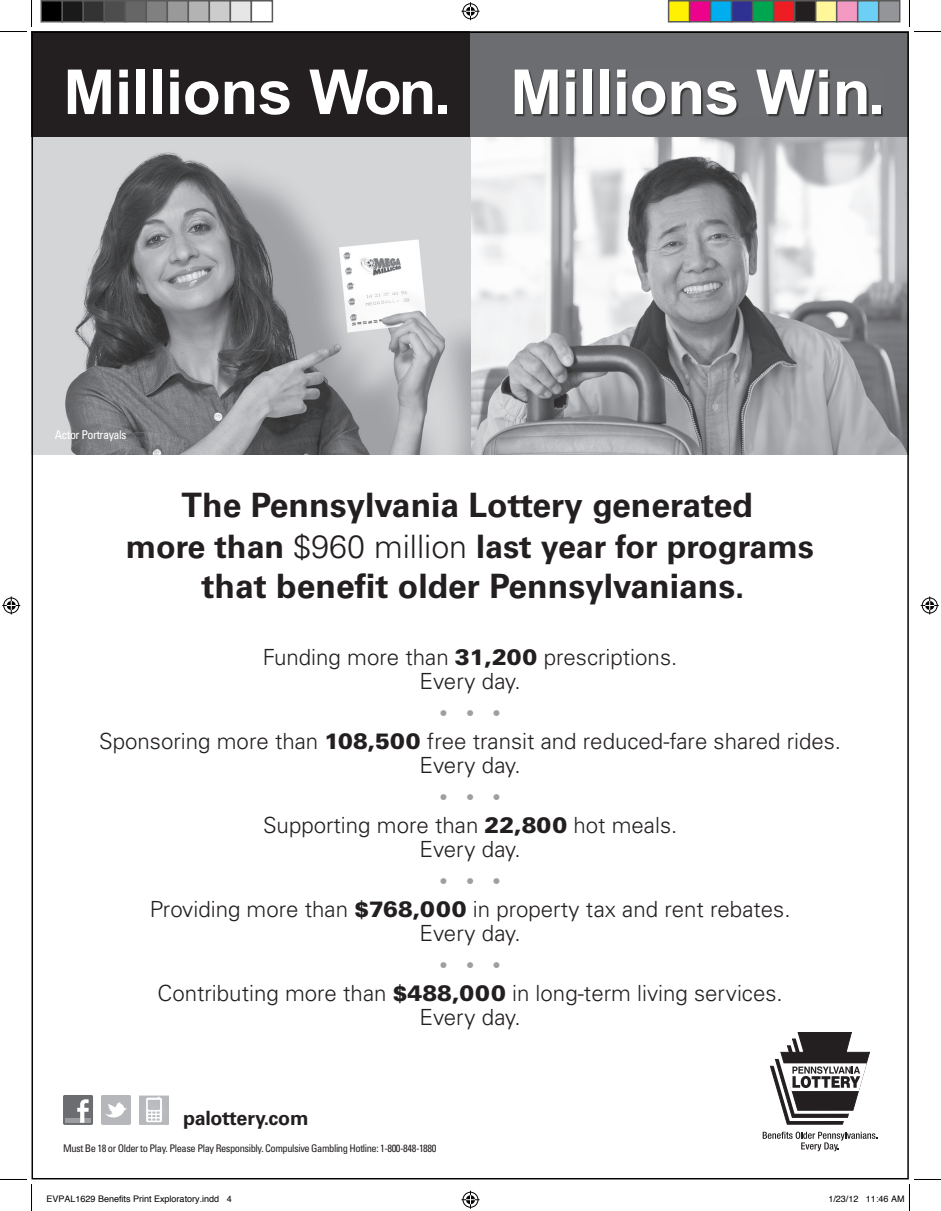
<style>
.page{position:relative;width:941px;height:1211px;background:#fff}
.page>*{position:absolute;margin:0;border:0;box-sizing:border-box;transform-origin:0 0}
.t1{font:700 62.1px "Arial";letter-spacing:-.005em;color:#fff}
.t2{font:700 33.6px "Univers";color:#231f20}
.t3{font:700 32.25px "Univers";color:#231f20}
.t4{font:300 22.2px/23.9px "Univers";color:#231f20;text-align:center}
.t5{font:700 19.65px "Univers";letter-spacing:-.02em;color:#231f20}
.t6{font:300 16.35px "Univers";color:#9d9fa2}
.t7{font:condensed 12.15px "Univers";letter-spacing:-.04em;color:#fff}
.t8{font:condensed 10.5px "Univers";letter-spacing:-.04em;color:#231f20}
.t9{font:9px "Helvetica";color:#000}
.s1{font-weight:300}
.s2{font-weight:900}
</style>
<div class="page">
<img style="left:471px;top:137px;width:435px;height:317px">
<img style="left:34px;top:137px;width:437px;height:317px">
<div style="left:32px;top:32px;width:438px;height:105px;background:#231f20"></div>
<div style="left:470px;top:32px;width:438px;height:105px;background:#6c6d70"></div>
<img style="left:516px;top:71px;width:366px;height:46px">
<svg style="left:762px;top:1131px;width:115px;height:20px"></svg>
<svg style="left:770px;top:1032px;width:100px;height:93px"></svg>
<div style="left:63px;top:1095px;width:30px;height:29px;background:#6c6d70;border-radius:2px"></div>
<hr style="left:65px;top:1118px;width:26px;height:4px;background:#9b9da0">
<svg style="left:77px;top:1099px;width:12px;height:23px"></svg>
<div style="left:101px;top:1095px;width:30px;height:29px;background:#b6b7bb;border-radius:2px"></div>
<svg style="left:105px;top:1102px;width:22px;height:16px"></svg>
<svg style="left:139px;top:1095px;width:30px;height:29px"></svg>
<svg style="left:0;top:0;width:32px;height:32px"></svg>
<svg style="left:0;top:1179px;width:32px;height:31px"></svg>
<svg style="left:909px;top:0;width:31px;height:32px"></svg>
<svg style="left:461px;top:2px;width:18px;height:18px"></svg>
<svg style="left:461px;top:1190px;width:18px;height:18px"></svg>
<svg style="left:2px;top:596px;width:18px;height:18px"></svg>
<svg style="left:920px;top:596px;width:18px;height:18px"></svg>
<div style="left:41px;top:1px;width:21px;height:21px;background:#000"></div>
<div style="left:40px;top:0;width:23px;height:22px;border:2px solid #595959"></div>
<div style="left:62px;top:1px;width:21px;height:21px;background:#1a1a1a"></div>
<div style="left:62px;top:0;width:22px;height:22px;border:2px solid #595959"></div>
<div style="left:83px;top:1px;width:21px;height:21px;background:#333"></div>
<div style="left:82px;top:0;width:23px;height:22px;border:2px solid #595959"></div>
<div style="left:104px;top:1px;width:21px;height:21px;background:#4d4d4d"></div>
<div style="left:104px;top:0;width:22px;height:22px;border:2px solid #595959"></div>
<div style="left:125px;top:1px;width:21px;height:21px;background:#666"></div>
<div style="left:124px;top:0;width:23px;height:22px;border:2px solid #595959"></div>
<div style="left:146px;top:1px;width:21px;height:21px;background:#808080"></div>
<div style="left:146px;top:0;width:22px;height:22px;border:2px solid #595959"></div>
<div style="left:167px;top:1px;width:21px;height:21px;background:#999"></div>
<div style="left:166px;top:0;width:23px;height:22px;border:2px solid #595959"></div>
<div style="left:188px;top:1px;width:21px;height:21px;background:#b3b3b3"></div>
<div style="left:188px;top:0;width:22px;height:22px;border:2px solid #595959"></div>
<div style="left:209px;top:1px;width:21px;height:21px;background:#ccc"></div>
<div style="left:208px;top:0;width:23px;height:22px;border:2px solid #595959"></div>
<div style="left:230px;top:1px;width:21px;height:21px;background:#e6e6e6"></div>
<div style="left:230px;top:0;width:22px;height:22px;border:2px solid #595959"></div>
<div style="left:250px;top:0;width:23px;height:22px;border:2px solid #595959"></div>
<div style="left:668px;top:1px;width:21px;height:21px;background:#fff101"></div>
<div style="left:668px;top:0;width:22px;height:22px;border:2px solid #595959"></div>
<div style="left:689px;top:1px;width:21px;height:21px;background:#ed028c"></div>
<div style="left:688px;top:0;width:23px;height:22px;border:2px solid #595959"></div>
<div style="left:710px;top:1px;width:21px;height:21px;background:#00aeef"></div>
<div style="left:710px;top:0;width:22px;height:22px;border:2px solid #595959"></div>
<div style="left:731px;top:1px;width:21px;height:21px;background:#2e3092"></div>
<div style="left:730px;top:0;width:23px;height:22px;border:2px solid #595959"></div>
<div style="left:752px;top:1px;width:21px;height:21px;background:#00a54f"></div>
<div style="left:752px;top:0;width:22px;height:22px;border:2px solid #595959"></div>
<div style="left:773px;top:1px;width:21px;height:21px;background:#ee1d23"></div>
<div style="left:772px;top:0;width:23px;height:22px;border:2px solid #595959"></div>
<div style="left:794px;top:1px;width:21px;height:21px;background:#231f20"></div>
<div style="left:794px;top:0;width:22px;height:22px;border:2px solid #595959"></div>
<div style="left:815px;top:1px;width:21px;height:21px;background:#fff79a"></div>
<div style="left:814px;top:0;width:23px;height:22px;border:2px solid #595959"></div>
<div style="left:836px;top:1px;width:21px;height:21px;background:#f499c2"></div>
<div style="left:836px;top:0;width:22px;height:22px;border:2px solid #595959"></div>
<div style="left:857px;top:1px;width:21px;height:21px;background:#6bcff6"></div>
<div style="left:856px;top:0;width:23px;height:22px;border:2px solid #595959"></div>
<div style="left:878px;top:1px;width:21px;height:21px;background:#939598"></div>
<div style="left:878px;top:0;width:22px;height:22px;border:2px solid #595959"></div>
<svg style="left:866px;top:1179px;width:74px;height:31px"></svg>
<h1 class="t1" style="left:63px;top:51px;width:822px">Millions Won. Millions Win.</h1>
<p class="t7" style="left:55px;top:426px;width:73px">Actor Portrayals</p>
<h2 class="t2" style="left:181px;top:485px;width:573px">The Pennsylvania Lottery generated</h2>
<h3 class="t3" style="left:126px;top:527px;width:689px">more than <span class="s1">$960 million</span> last year for programs</h3>
<h2 class="t2" style="left:201px;top:566px;width:544px">that benefit older Pennsylvanians.</h2>
<p class="t4" style="left:263px;top:645px;width:416px">Funding more than <span class="s2">31,200</span> prescriptions.<br>Every day.</p>
<p class="t6" style="left:439px;top:703px;width:63px">• • •</p>
<p class="t4" style="left:99px;top:729px;width:743px">Sponsoring more than <span class="s2">108,500</span> free transit and reduced-fare shared rides.<br>Every day.</p>
<p class="t6" style="left:439px;top:787px;width:63px">• • •</p>
<p class="t4" style="left:263px;top:813px;width:416px">Supporting more than <span class="s2">22,800</span> hot meals.<br>Every day.</p>
<p class="t6" style="left:439px;top:871px;width:63px">• • •</p>
<p class="t4" style="left:150px;top:897px;width:642px">Providing more than <span class="s2">$768,000</span> in property tax and rent rebates.<br>Every day.</p>
<p class="t6" style="left:439px;top:955px;width:63px">• • •</p>
<p class="t4" style="left:157px;top:981px;width:626px">Contributing more than <span class="s2">$488,000</span> in long-term living services.<br>Every day.</p>
<p class="t5" style="left:183px;top:1106px;width:127px">palottery.com</p>
<p class="t8" style="left:63px;top:1142px;width:375px">Must Be 18 or Older to Play. Please Play Responsibly. Compulsive Gambling Hotline: 1-800-848-1880</p>
<p class="t9" style="left:46px;top:1191px;width:187px">EVPAL1629 Benefits Print Exploratory.indd 4</p>
<p class="t9" style="left:828px;top:1191px;width:78px">1/23/12 11:46 AM</p>
</div>
